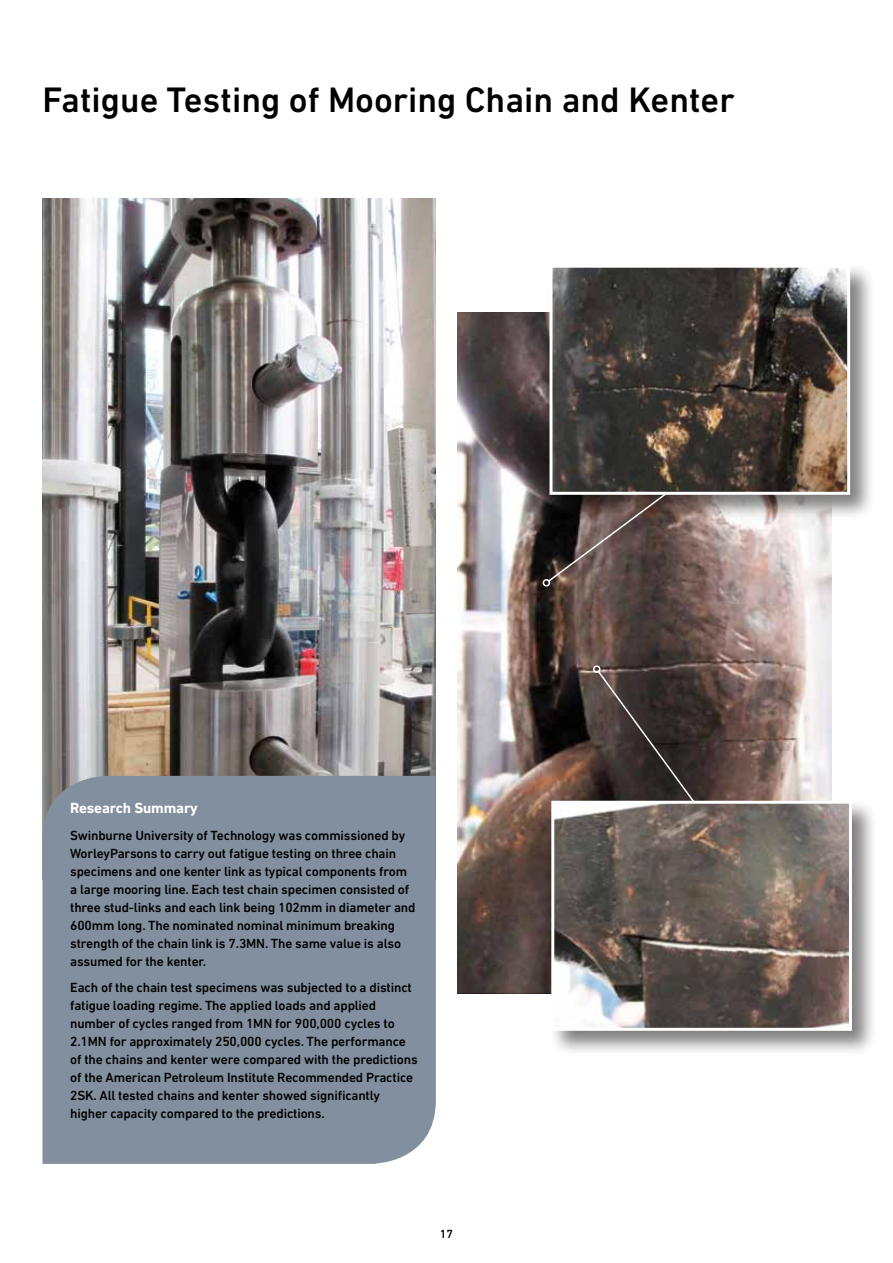
<style>
.page{position:relative;width:893px;height:1263px;background:#fff}
.page>*{position:absolute;margin:0;border:0;box-sizing:border-box;transform-origin:0 0}
.t1{font:500 36px "DIN Next LT Pro";color:#000}
.t2{font:700 15px "DIN Next LT Pro";letter-spacing:-.01em;color:#fff}
.t3{font:500 13.5px/18px "DIN Next LT Pro";letter-spacing:-.01em;color:#000}
.t4{font:500 12px "DIN Next LT Pro";color:#000}
</style>
<div class="page">
<img style="left:43px;top:199px;width:393px;height:577px">
<div style="left:43px;top:776px;width:393px;height:388px;background:#828f9e"></div>
<img style="left:457px;top:312px;width:374px;height:681px">
<div style="left:549px;top:798px;width:329px;height:259px;background:#000;opacity:.5"></div>
<img style="left:555px;top:805px;width:293px;height:222px">
<div style="left:551px;top:801px;width:301px;height:230px;border:3px solid #fff"></div>
<div style="left:547px;top:262px;width:329px;height:259px;background:#000;opacity:.5"></div>
<img style="left:553px;top:269px;width:293px;height:222px">
<div style="left:549px;top:265px;width:301px;height:230px;border:3px solid #fff"></div>
<svg style="left:547px;top:491px;width:121px;height:92px;background:#574946"></svg>
<div style="left:543px;top:579px;width:7px;height:8px;border:2px solid #fff;border-radius:50%"></div>
<svg style="left:596px;top:669px;width:100px;height:135px;background:#403735"></svg>
<div style="left:593px;top:665px;width:7px;height:8px;border:2px solid #fff;border-radius:50%"></div>
<h1 class="t1" style="left:43px;top:79px;width:694px">Fatigue Testing of Mooring Chain and Kenter</h1>
<p class="t2" style="left:70px;top:800px;width:129px">Research Summary</p>
<p class="t3" style="left:70px;top:826px;width:347px">Swinburne University of Technology was commissioned by WorleyParsons to carry out fatigue testing on three chain specimens and one kenter link as typical components from a large mooring line. Each test chain specimen consisted of three stud-links and each link being 102mm in diameter and 600mm long. The nominated nominal minimum breaking strength of the chain link is 7.3MN. The same value is also assumed for the kenter.</p>
<p class="t3" style="left:70px;top:979px;width:349px">Each of the chain test specimens was subjected to a distinct fatigue loading regime. The applied loads and applied number of cycles ranged from 1MN for 900,000 cycles to 2.1MN for approximately 250,000 cycles. The performance of the chains and kenter were compared with the predictions of the American Petroleum Institute Recommended Practice 2SK. All tested chains and kenter showed significantly higher capacity compared to the predictions.</p>
<p class="t4" style="left:440px;top:1227px;width:15px">17</p>
</div>
